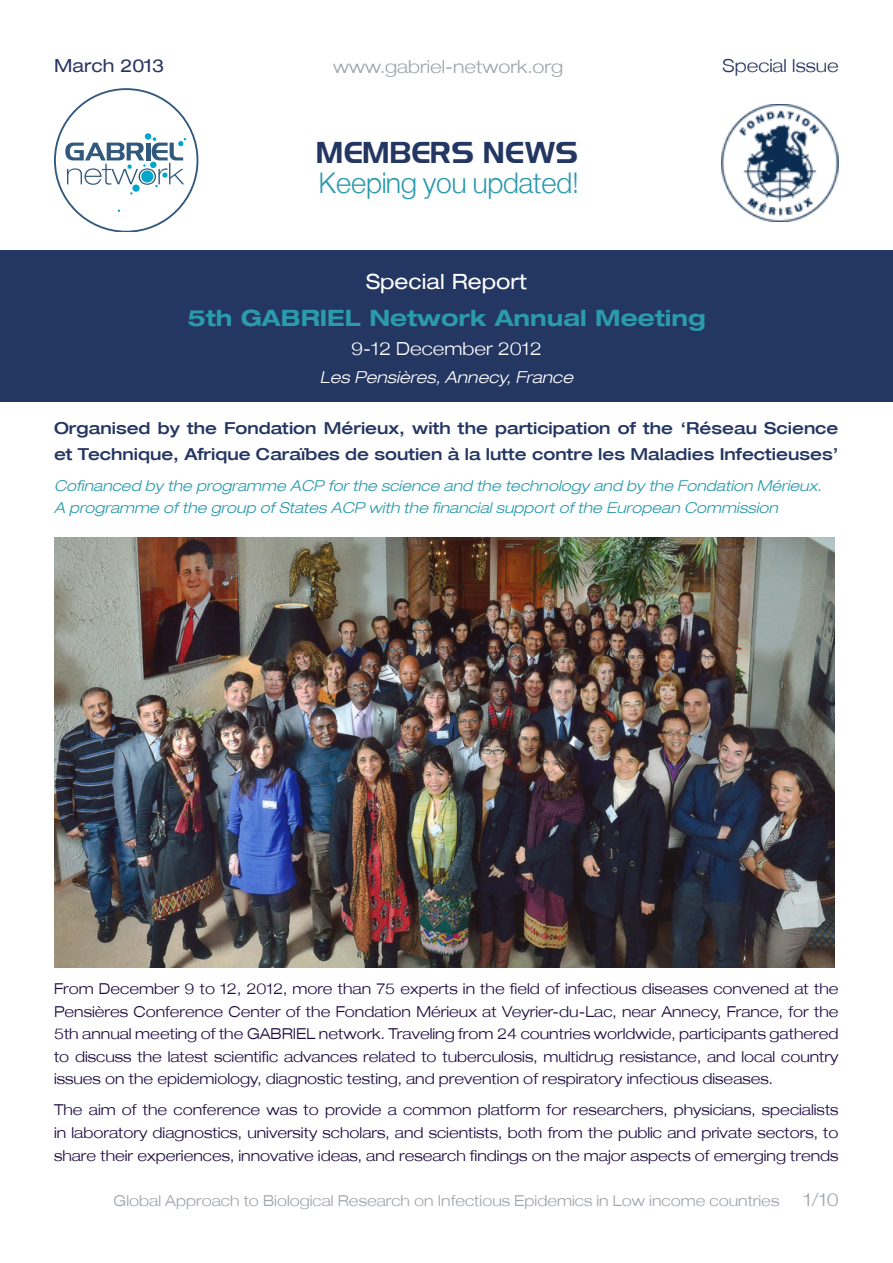
<style>
.page{position:relative;width:893px;height:1263px;background:#fff}
.page>*{position:absolute;margin:0;border:0;box-sizing:border-box;transform-origin:0 0}
.t1{font:300 expanded 28.5px "Helvetica Neue LT";color:#2a9aac;scale:.82 1}
.t2{font:27px "Hancock Park Laser";color:#243662}
.t3{font:700 expanded 22.5px "Helvetica Neue LT";color:#2a9aac}
.t4{font:expanded 21px "Helvetica Neue LT";color:#fff}
.t5{font:300 expanded 18px "Helvetica Neue LT";color:#9ea4ab}
.t6{font:300 expanded 18px "Helvetica Neue LT";color:#fff}
.t7{font:300 expanded 18px "Helvetica Neue LT";color:#283763}
.t8{font:expanded 18px "Helvetica Neue LT";color:#283763}
.t9{font:500 expanded 16.5px/25.5px "Helvetica Neue LT";color:#243662}
.t10{font:italic 300 expanded 16.5px "Helvetica Neue LT";color:#fff}
.Editor{font:300 expanded 15px/22.5px "Helvetica Neue LT";color:#1c0940;text-align:justify}
.Body_text{font:300 expanded 15px/22.5px "Helvetica Neue LT";color:#1c0940;text-align:justify}
.Editor-2{font:italic 300 expanded 15px "Helvetica Neue LT";color:#2a9aac}
.t11{font:300 expanded 15px "Helvetica Neue LT";color:#9ea4ab}
</style>
<div class="page">
<svg style="left:54px;top:88px;width:144px;height:143px"></svg>
<img style="left:721px;top:105px;width:118px;height:116px">
<div style="left:0;top:250px;width:893px;height:152px;background:#243662"></div>
<img style="left:54px;top:538px;width:780px;height:429px">
<p class="t8" style="left:54px;top:55px;width:112px">March 2013</p>
<p class="t5" style="left:333px;top:55px;width:232px">www.gabriel-network.org</p>
<p class="t7" style="left:723px;top:55px;width:118px">Special Issue</p>
<p class="t2" style="left:317px;top:133px;width:263px">MEMBERS NEWS</p>
<p class="t1" style="left:319px;top:166px;width:319px">Keeping you updated!</p>
<p class="t4" style="left:366px;top:269px;width:162px">Special Report</p>
<p class="t3" style="left:187px;top:303px;width:520px">5th GABRIEL Network Annual Meeting</p>
<p class="t6" style="left:351px;top:338px;width:192px">9-12 December 2012</p>
<p class="t10" style="left:320px;top:368px;width:255px">Les Pensières, Annecy, France</p>
<p class="t9" style="left:54px;top:415px;width:786px">Organised by the Fondation Mérieux, with the participation of the ‘Réseau Science et Technique, Afrique Caraïbes de soutien à la lutte contre les Maladies Infectieuses’</p>
<p class="Editor-2" style="left:54px;top:477px;width:769px">Cofinanced by the programme ACP for the science and the technology and by the Fondation Mérieux.</p>
<p class="Editor-2" style="left:54px;top:499px;width:725px">A programme of the group of States ACP with the financial support of the European Commission</p>
<p class="Editor" style="left:54px;top:978px;width:786px">From December 9 to 12, 2012, more than 75 experts in the field of infectious diseases convened at the Pensières Conference Center of the Fondation Mérieux at Veyrier-du-Lac, near Annecy, France, for the 5th annual meeting of the GABRIEL network. Traveling from 24 countries worldwide, participants gathered to discuss the latest scientific advances related to tuberculosis, multidrug resistance, and local country issues on the epidemiology, diagnostic testing, and prevention of respiratory infectious diseases.</p>
<p class="Body_text" style="left:54px;top:1099px;width:786px">The aim of the conference was to provide a common platform for researchers, physicians, specialists in laboratory diagnostics, university scholars, and scientists, both from the public and private sectors, to share their experiences, innovative ideas, and research findings on the major aspects of emerging trends</p>
<p class="t11" style="left:114px;top:1192px;width:667px">Global Approach to Biological Research on Infectious Epidemics in Low income countries</p>
<p class="t5" style="left:804px;top:1189px;width:37px">1/10</p>
</div>
